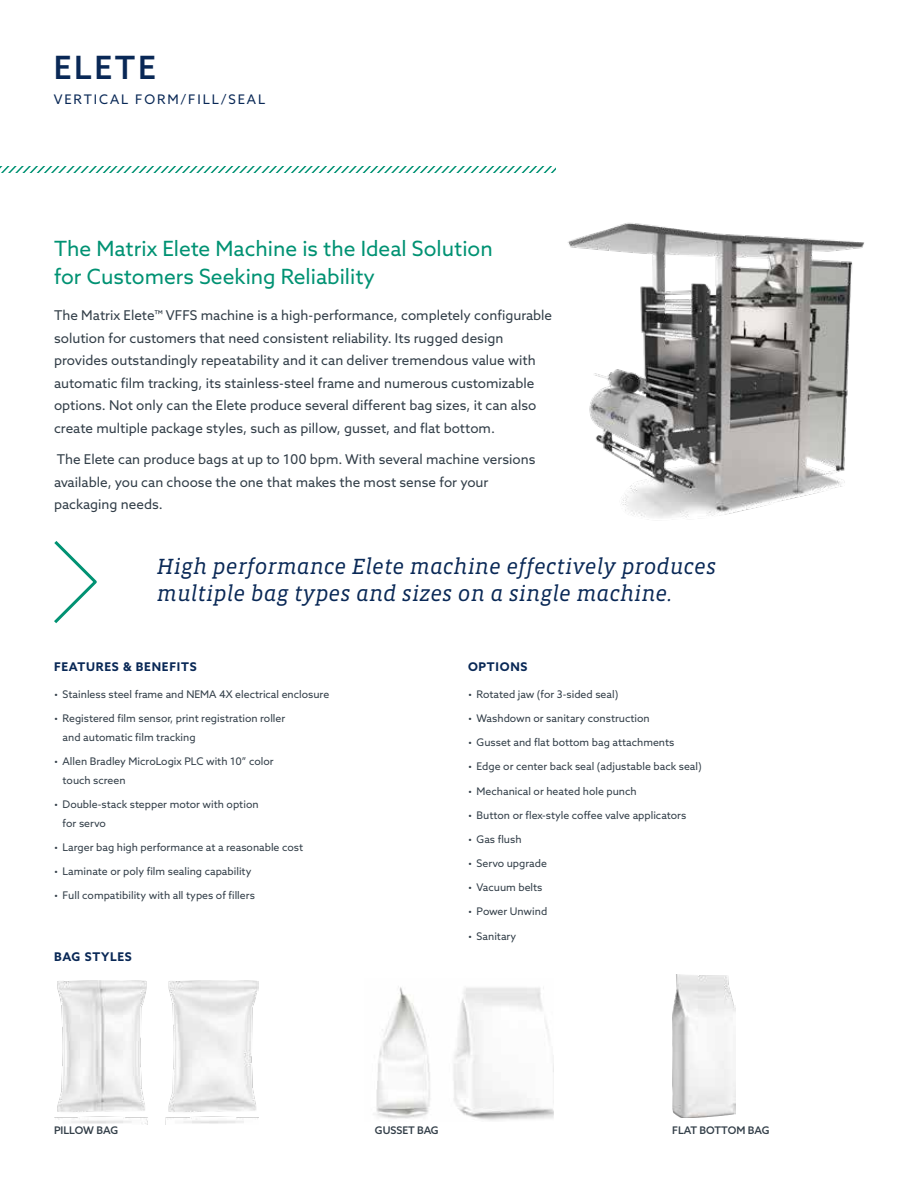
<style>
.page{position:relative;width:918px;height:1188px;background:#fff}
.page>*{position:absolute;margin:0;border:0;box-sizing:border-box;transform-origin:0 0}
.t1{font:500 32.1px "Azo Sans";letter-spacing:.08em;color:#092856}
.t2{font:italic 22.5px/27px "Vista Slab OTCE";color:#092856}
.t3{font:21px/28.5px "Azo Sans";color:#009273}
.t4{font:13.5px/22.5px "Azo Sans";color:#323e48}
.t5{font:13.2px "Azo Sans";letter-spacing:.14em;color:#092856}
.t6{font:700 12px "Azo Sans";letter-spacing:.06em;color:#092856}
.t7{font:10.5px/18.8px "Azo Sans";color:#323e48}
.t8{font:500 10.5px "Azo Sans";color:#323e48}
</style>
<div class="page">
<img style="left:55px;top:981px;width:204px;height:143px">
<img style="left:376px;top:986px;width:178px;height:135px">
<img style="left:672px;top:975px;width:63px;height:143px">
<img style="left:568px;top:222px;width:296px;height:296px">
<svg style="left:54px;top:541px;width:43px;height:83px"></svg>
<svg style="left:0;top:166px;width:555px;height:7px"></svg>
<h1 class="t1" style="left:54px;top:47px;width:104px">ELETE</h1>
<p class="t5" style="left:54px;top:91px;width:213px">VERTICAL FORM/FILL/SEAL</p>
<h3 class="t3" style="left:54px;top:234px;width:440px">The Matrix Elete Machine is the Ideal Solution for Customers Seeking Reliability</h3>
<p class="t4" style="left:54px;top:304px;width:500px">The Matrix Elete™ VFFS machine is a high-performance, completely configurable solution for customers that need consistent reliability. Its rugged design provides outstandingly repeatability and it can deliver tremendous value with automatic film tracking, its stainless-steel frame and numerous customizable options. Not only can the Elete produce several different bag sizes, it can also create multiple package styles, such as pillow, gusset, and flat bottom.</p>
<p class="t4" style="left:54px;top:448px;width:483px">The Elete can produce bags at up to 100 bpm. With several machine versions available, you can choose the one that makes the most sense for your packaging needs.</p>
<h2 class="t2" style="left:157px;top:553px;width:561px">High performance Elete machine effectively produces multiple bag types and sizes on a single machine.</h2>
<p class="t6" style="left:54px;top:658px;width:144px">FEATURES &amp; BENEFITS</p>
<p class="t7" style="left:54px;top:685px;width:277px">• Stainless steel frame and NEMA 4X electrical enclosure</p>
<p class="t7" style="left:63px;top:709px;width:224px;text-indent:-9px">• Registered film sensor, print registration roller and automatic film tracking</p>
<p class="t7" style="left:63px;top:752px;width:213px;text-indent:-9px">• Allen Bradley MicroLogix PLC with 10” color touch screen</p>
<p class="t7" style="left:63px;top:795px;width:197px;text-indent:-9px">• Double-stack stepper motor with option for servo</p>
<p class="t7" style="left:54px;top:838px;width:251px">• Larger bag high performance at a reasonable cost</p>
<p class="t7" style="left:54px;top:862px;width:199px">• Laminate or poly film sealing capability</p>
<p class="t7" style="left:54px;top:886px;width:202px">• Full compatibility with all types of fillers</p>
<p class="t6" style="left:54px;top:949px;width:79px">BAG STYLES</p>
<p class="t6" style="left:468px;top:658px;width:61px">OPTIONS</p>
<p class="t7" style="left:468px;top:685px;width:152px">• Rotated jaw (for 3-sided seal)</p>
<p class="t7" style="left:468px;top:709px;width:183px">• Washdown or sanitary construction</p>
<p class="t7" style="left:468px;top:733px;width:208px">• Gusset and flat bottom bag attachments</p>
<p class="t7" style="left:468px;top:757px;width:235px">• Edge or center back seal (adjustable back seal)</p>
<p class="t7" style="left:468px;top:781px;width:170px">• Mechanical or heated hole punch</p>
<p class="t7" style="left:468px;top:805px;width:220px">• Button or flex-style coffee valve applicators</p>
<p class="t7" style="left:468px;top:830px;width:55px">• Gas flush</p>
<p class="t7" style="left:468px;top:854px;width:80px">• Servo upgrade</p>
<p class="t7" style="left:468px;top:878px;width:76px">• Vacuum belts</p>
<p class="t7" style="left:468px;top:902px;width:81px">• Power Unwind</p>
<p class="t7" style="left:468px;top:926px;width:50px">• Sanitary</p>
<p class="t8" style="left:54px;top:1123px;width:66px">PILLOW BAG</p>
<p class="t8" style="left:375px;top:1123px;width:65px">GUSSET BAG</p>
<p class="t8" style="left:672px;top:1123px;width:99px">FLAT BOTTOM BAG</p>
</div>
